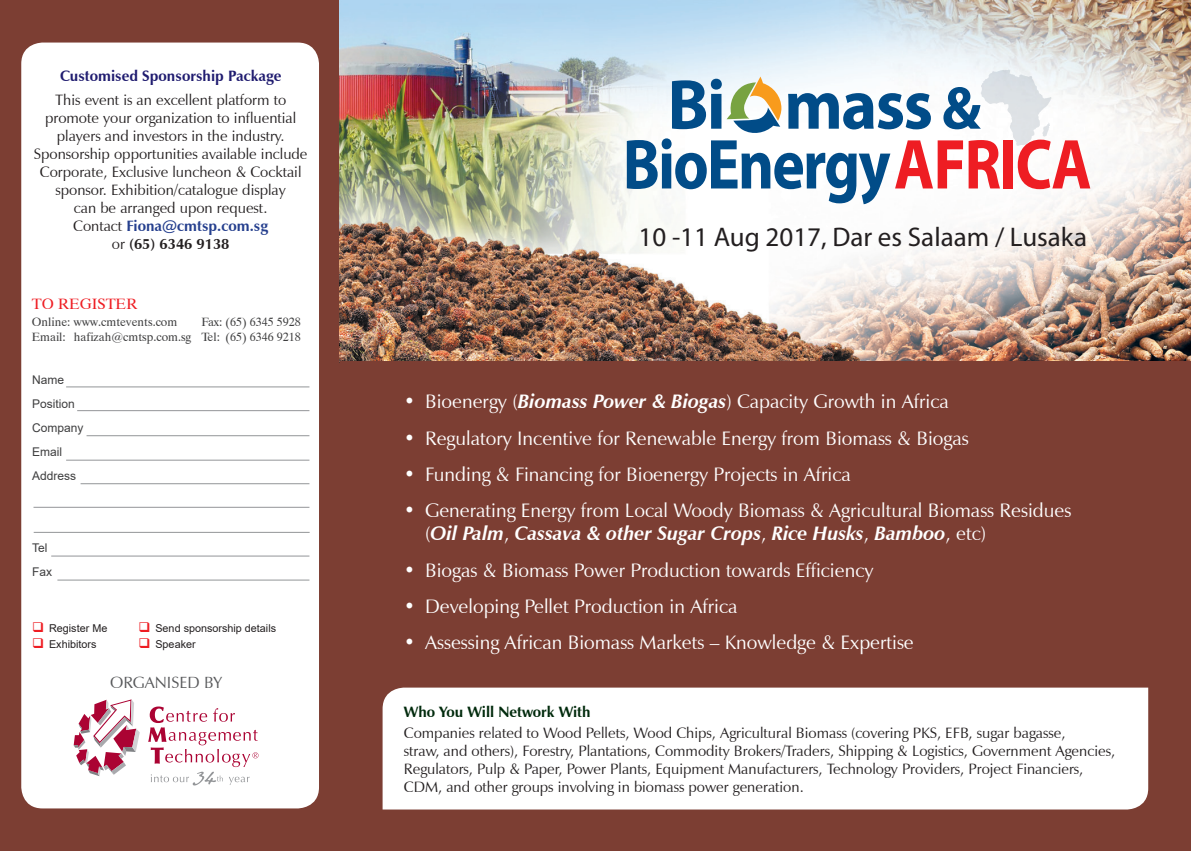
<style>
.page{position:relative;width:1191px;height:851px;background:#fff}
.page>*{position:absolute;margin:0;border:0;box-sizing:border-box;transform-origin:0 0}
.t1{font:27px "Myriad Pro";color:#231f20}
.t2{font:19.5px/23.4px "Zapf Humanist 601 BT";color:#fff}
.t3{font:16.2px "Zapf Humanist 601 BT";color:#57585a}
.t4{font:15px/18px "Zapf Humanist 601 BT";color:#231f20;text-align:center}
.t5{font:700 15px "Zapf Humanist 601 BT";color:#201c70}
.t6{font:700 15px "Zapf Humanist 601 BT";color:#002a0c}
.t7{font:15px "Dutch 801 BT";color:#ee1d23}
.t8{font:12px/14.4px "Dutch 801 BT";color:#3e3e3f;text-align:right}
.t9{font:12px "Arial";color:#3e3e3f}
.t10{font:10.8px "Arial";color:#231f20}
.s1{font-weight:700;color:#253f8e}
.s2{font-weight:700}
.s3{color:#ee1d23}
.s4{font-weight:700;font-style:italic}
</style>
<div class="page">
<div style="left:0;top:0;width:339px;height:850px;background:#7c3e33"></div>
<div style="left:21px;top:43px;width:298px;height:765px;background:#fff;border-radius:21px"></div>
<hr style="left:66px;top:386px;width:243px;height:1px;background:#939598">
<hr style="left:77px;top:410px;width:232px;height:1px;background:#939598">
<hr style="left:87px;top:435px;width:222px;height:1px;background:#939598">
<hr style="left:66px;top:460px;width:243px;height:1px;background:#939598">
<hr style="left:81px;top:483px;width:228px;height:1px;background:#939598">
<hr style="left:34px;top:507px;width:275px;height:1px;background:#939598">
<hr style="left:57px;top:579px;width:252px;height:1px;background:#939598">
<hr style="left:51px;top:555px;width:258px;height:1px;background:#939598">
<hr style="left:34px;top:532px;width:276px;height:1px;background:#939598">
<svg style="left:74px;top:699px;width:66px;height:77px"></svg>
<svg style="left:148px;top:706px;width:110px;height:79px"></svg>
<img style="left:339px;top:0;width:852px;height:362px">
<svg style="left:627px;top:70px;width:463px;height:134px"></svg>
<div style="left:340px;top:362px;width:850px;height:488px;background:#7c3e33"></div>
<div style="left:382px;top:687px;width:766px;height:122px;background:#fff"></div>
<p class="t5" style="left:60px;top:67px;width:223px">Customised Sponsorship Package</p>
<p class="t4" style="left:34px;top:91px;width:275px">This event is an excellent platform to promote your organization to influential players and investors in the industry.<br>Sponsorship opportunities available include Corporate, Exclusive luncheon &amp; Cocktail sponsor. Exhibition/catalogue display<br>can be arranged upon request.<br>Contact <span class="s1">Fiona@cmtsp.com.sg<br></span>or <span class="s2">(65) 6346 9138</span></p>
<p class="t7" style="left:32px;top:294px;width:107px">TO REGISTER</p>
<p class="t8" style="left:32px;top:315px;width:147px">Online: www.cmtevents.com</p>
<p class="t8" style="left:32px;top:315px;width:270px">Fax: (65) 6345 5928<br>Email: hafizah@cmtsp.com.sg Tel: (65) 6346 9218</p>
<p class="t9" style="left:32px;top:371px;width:34px">Name</p>
<p class="t9" style="left:32px;top:395px;width:44px">Position</p>
<p class="t9" style="left:32px;top:419px;width:53px">Company</p>
<p class="t9" style="left:32px;top:443px;width:32px">Email</p>
<p class="t9" style="left:32px;top:467px;width:46px">Address</p>
<p class="t9" style="left:32px;top:539px;width:17px">Tel</p>
<p class="t9" style="left:32px;top:563px;width:22px">Fax</p>
<p class="t10" style="left:32px;top:620px;width:77px"><span class="s3">❑</span> Register Me</p>
<p class="t10" style="left:138px;top:620px;width:139px"><span class="s3">❑</span> Send sponsorship details</p>
<p class="t10" style="left:32px;top:636px;width:66px"><span class="s3">❑</span> Exhibitors</p>
<p class="t10" style="left:138px;top:636px;width:59px"><span class="s3">❑</span> Speaker</p>
<p class="t3" style="left:110px;top:671px;width:114px">ORGANISED BY</p>
<p class="t1" style="left:638px;top:220px;width:450px">10 -11 Aug 2017, Dar es Salaam / Lusaka</p>
<p class="t2" style="left:404px;top:390px;width:546px">• Bioenergy (<span class="s4">Biomass Power &amp; Biogas</span>) Capacity Growth in Africa</p>
<p class="t2" style="left:404px;top:426px;width:566px">• Regulatory Incentive for Renewable Energy from Biomass &amp; Biogas</p>
<p class="t2" style="left:404px;top:462px;width:448px">• Funding &amp; Financing for Bioenergy Projects in Africa</p>
<p class="t2" style="left:425px;top:498px;width:647px;text-indent:-21px">• Generating Energy from Local Woody Biomass &amp; Agricultural Biomass Residues (<span class="s4">Oil Palm</span>, <span class="s4">Cassava &amp; other Sugar Crops</span>, <span class="s4">Rice Husks</span>, <span class="s4">Bamboo</span>, etc)</p>
<p class="t2" style="left:404px;top:558px;width:471px">• Biogas &amp; Biomass Power Production towards Efficiency</p>
<p class="t2" style="left:404px;top:594px;width:335px">• Developing Pellet Production in Africa</p>
<p class="t2" style="left:404px;top:630px;width:511px">• Assessing African Biomass Markets – Knowledge &amp; Expertise</p>
<p class="t6" style="left:404px;top:702px;width:188px">Who You Will Network With</p>
<p class="t4" style="left:404px;top:723px;width:713px;text-align:left">Companies related to Wood Pellets, Wood Chips, Agricultural Biomass (covering PKS, EFB, sugar bagasse,<br>straw, and others), Forestry, Plantations, Commodity Brokers/Traders, Shipping &amp; Logistics, Government Agencies, Regulators, Pulp &amp; Paper, Power Plants, Equipment Manufacturers, Technology Providers, Project Financiers, CDM, and other groups involving in biomass power generation.</p>
</div>
